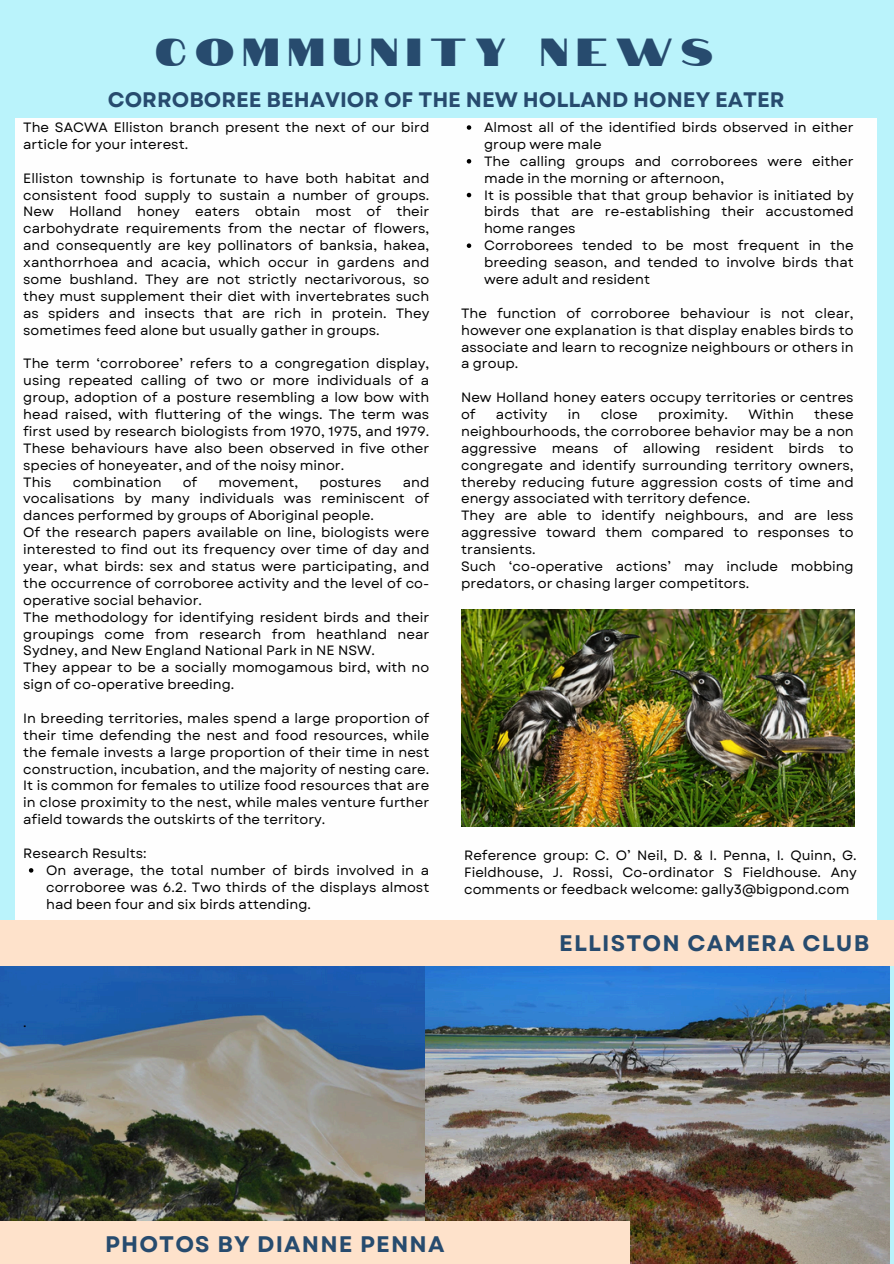
<style>
.page{position:relative;width:894px;height:1264px;background:#fff}
.page>*{position:absolute;margin:0;border:0;box-sizing:border-box;transform-origin:0 0}
.t1{font:39px "Notable";letter-spacing:.225em;color:#274b6e}
.t2{font:700 22.5px "Garet";letter-spacing:.05em;color:#274b6e}
.t3{font:700 21px "Garet";color:#274b6e}
.t4{font:13.5px/16.8px "Garet";color:#000;text-align:justify}
</style>
<div class="page">
<div style="left:0;top:0;width:893px;height:1263px;background:#baf3fb"></div>
<div style="left:16px;top:100px;width:860px;height:1143px;background:#fefefe"></div>
<div style="left:0;top:0;width:893px;height:117px;background:#baf3fb"></div>
<img style="left:461px;top:609px;width:392px;height:217px">
<img style="left:0;top:965px;width:425px;height:256px">
<img style="left:425px;top:965px;width:463px;height:298px">
<svg style="left:29px;top:868px;width:4px;height:4px"></svg>
<div style="left:0;top:920px;width:893px;height:45px;background:#fee2cb"></div>
<svg style="left:466px;top:125px;width:5px;height:5px"></svg>
<svg style="left:466px;top:159px;width:5px;height:4px"></svg>
<svg style="left:466px;top:193px;width:5px;height:4px"></svg>
<svg style="left:466px;top:243px;width:5px;height:5px"></svg>
<div style="left:0;top:1221px;width:629px;height:42px;background:#fee2cb"></div>
<h1 class="t1" style="left:155px;top:22px;width:559px">COMMUNITY NEWS</h1>
<h2 class="t3" style="left:108px;top:85px;width:678px">CORROBOREE BEHAVIOR OF THE NEW HOLLAND HONEY EATER</h2>
<p class="t4" style="left:23px;top:119px;width:407px">The SACWA Elliston branch present the next of our bird article for your interest.</p>
<p class="t4" style="left:23px;top:170px;width:407px">Elliston township is fortunate to have both habitat and consistent food supply to sustain a number of groups.<br>New Holland honey eaters obtain most of their carbohydrate requirements from the nectar of flowers, and consequently are key pollinators of banksia, hakea, xanthorrhoea and acacia, which occur in gardens and some bushland. They are not strictly nectarivorous, so they must supplement their diet with invertebrates such as spiders and insects that are rich in protein. They sometimes feed alone but usually gather in groups.</p>
<p class="t4" style="left:23px;top:355px;width:407px">The term ‘corroboree’ refers to a congregation display, using repeated calling of two or more individuals of a group, adoption of a posture resembling a low bow with head raised, with fluttering of the wings. The term was first used by research biologists from 1970, 1975, and 1979.<br>These behaviours have also been observed in five other species of honeyeater, and of the noisy minor.</p>
<p class="t4" style="left:23px;top:473px;width:30px">This</p>
<p class="t4" style="left:73px;top:473px;width:90px">combination</p>
<p class="t4" style="left:183px;top:473px;width:16px">of</p>
<p class="t4" style="left:218px;top:473px;width:81px">movement,</p>
<p class="t4" style="left:319px;top:473px;width:64px">postures</p>
<p class="t4" style="left:484px;top:119px;width:371px">Almost all of the identified birds observed in either group were male</p>
<p class="t4" style="left:484px;top:153px;width:371px">The calling groups and corroborees were either made in the morning or afternoon,</p>
<p class="t4" style="left:484px;top:186px;width:371px">It is possible that that group behavior is initiated by birds that are re-establishing their accustomed home ranges</p>
<p class="t4" style="left:484px;top:237px;width:371px">Corroborees tended to be most frequent in the breeding season, and tended to involve birds that were adult and resident</p>
<p class="t4" style="left:461px;top:305px;width:394px">The function of corroboree behaviour is not clear, however one explanation is that display enables birds to associate and learn to recognize neighbours or others in a group.</p>
<p class="t4" style="left:461px;top:389px;width:394px">New Holland honey eaters occupy territories or centres of</p>
<p class="t4" style="left:461px;top:406px;width:394px;text-indent:353px">these neighbourhoods, the corroboree behavior may be a non aggressive means of allowing resident birds to congregate and identify surrounding territory owners, thereby reducing future aggression costs of time and energy associated with territory defence.</p>
<p class="t4" style="left:461px;top:507px;width:394px">They are able to identify neighbours, and are less aggressive toward them compared to responses to transients.</p>
<p class="t4" style="left:461px;top:558px;width:394px">Such ‘co-operative actions’ may include mobbing predators, or chasing larger competitors.</p>
<p class="t4" style="left:496px;top:406px;width:53px">activity</p>
<p class="t4" style="left:567px;top:406px;width:14px">in</p>
<p class="t4" style="left:600px;top:406px;width:38px">close</p>
<p class="t4" style="left:657px;top:406px;width:71px">proximity.</p>
<p class="t4" style="left:748px;top:406px;width:47px">Within</p>
<p class="t4" style="left:23px;top:473px;width:407px;text-indent:379px">and vocalisations by many individuals was reminiscent of dances performed by groups of Aboriginal people.</p>
<p class="t4" style="left:23px;top:524px;width:407px">Of the research papers available on line, biologists were interested to find out its frequency over time of day and year, what birds: sex and status were participating, and the occurrence of corroboree activity and the level of co&shy;operative social behavior.</p>
<p class="t4" style="left:23px;top:608px;width:407px">The methodology for identifying resident birds and their groupings come from research from heathland near Sydney, and New England National Park in NE NSW.</p>
<p class="t4" style="left:23px;top:659px;width:407px">They appear to be a socially momogamous bird, with no sign of co-operative breeding.</p>
<p class="t4" style="left:23px;top:710px;width:407px">In breeding territories, males spend a large proportion of their time defending the nest and food resources, while the female invests a large proportion of their time in nest construction, incubation, and the majority of nesting care.<br>It is common for females to utilize food resources that are in close proximity to the nest, while males venture further afield towards the outskirts of the territory.</p>
<p class="t4" style="left:23px;top:845px;width:125px">Research Results:</p>
<p class="t4" style="left:46px;top:861px;width:384px">On average, the total number of birds involved in a corroboree was 6.2. Two thirds of the displays almost had been four and six birds attending.</p>
<p class="t4" style="left:464px;top:847px;width:394px">Reference group: C. O’ Neil, D. &amp; I. Penna, I. Quinn, G.<br>Fieldhouse, J. Rossi, Co-ordinator S Fieldhouse. Any comments or feedback welcome: gally3@bigpond.com</p>
<p class="t4" style="left:23px;top:1013px;width:5px">.</p>
<h2 class="t2" style="left:105px;top:1227px;width:341px">PHOTOS BY DIANNE PENNA</h2>
<p class="t2" style="left:559px;top:927px;width:311px">ELLISTON CAMERA CLUB</p>
</div>
